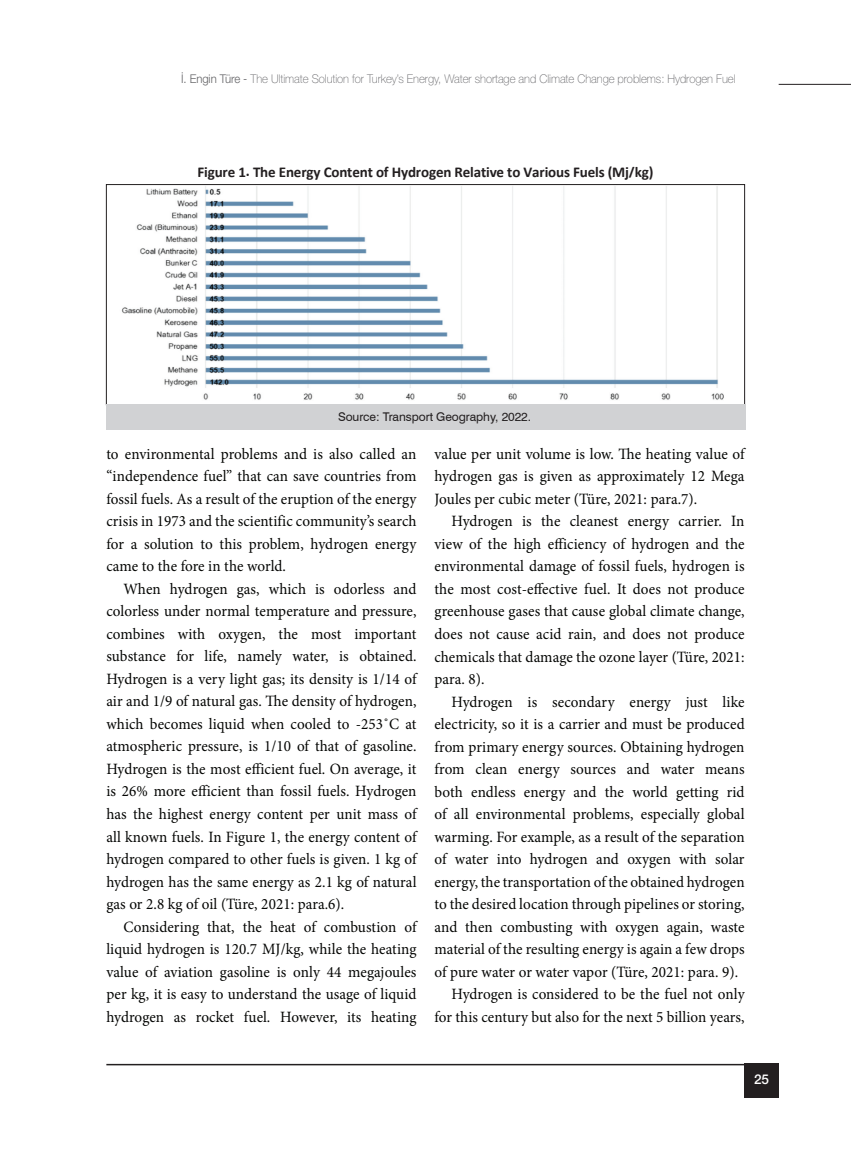
<style>
.page{position:relative;width:851px;height:1149px;background:#fff}
.page>*{position:absolute;margin:0;border:0;box-sizing:border-box;transform-origin:0 0}
.t1{font:15.75px/22.5px "Minion Pro";color:#040503;text-align:justify;scale:.96 1}
.t2{font:700 15px "Calibri";letter-spacing:-.01em;color:#231f20}
.t3{font:500 13.5px "Helvetica Neue LT Pro";color:#fff}
.t4{font:100 12px "Helvetica Neue LT Pro";letter-spacing:-.005em;color:#636366;scale:.94 1}
.t5{font:12px "Swiss 721 BT";letter-spacing:-.005em;color:#231f20}
.s1{font-weight:300}
.s2{font-family:"Helvetica Neue";font-weight:300}
</style>
<div class="page">
<hr style="left:106px;top:1063px;width:672px;height:1px;background:#231f20">
<div style="left:744px;top:1063px;width:34px;height:34px;background:#231f20"></div>
<hr style="left:778px;top:84px;width:72px;height:1px;background:#231f20">
<img style="left:121px;top:186px;width:603px;height:214px">
<div style="left:106px;top:184px;width:638px;height:221px;border:1px solid #231f20"></div>
<div style="left:106px;top:405px;width:640px;height:25px;background:#d1d2d4"></div>
<p class="t4" style="left:181px;top:72px;width:591px"><span class="s1">İ. Engin Türe</span> <span class="s2">-</span> The Ultimate Solution for Turkey’s Energy, Water shortage and Climate Change problems: Hydrogen Fuel</p>
<p class="t2" style="left:197px;top:161px;width:457px">Figure 1. The Energy Content of Hydrogen Relative to Various Fuels (Mj/kg)</p>
<p class="t5" style="left:338px;top:408px;width:194px">Source: Transport Geography, 2022.</p>
<p class="t1" style="left:106px;top:442px;width:324px">to environmental problems and is also called an “independence fuel” that can save countries from fossil fuels. As a result of the eruption of the energy crisis in 1973 and the scientific community’s search for a solution to this problem, hydrogen energy came to the fore in the world.</p>
<p class="t1" style="left:106px;top:577px;width:324px;text-indent:17px">When hydrogen gas, which is odorless and colorless under normal temperature and pressure, combines with oxygen, the most important substance for life, namely water, is obtained.<br>Hydrogen is a very light gas; its density is 1/14 of air and 1/9 of natural gas. The density of hydrogen, which becomes liquid when cooled to -253˚C at atmospheric pressure, is 1/10 of that of gasoline.<br>Hydrogen is the most efficient fuel. On average, it is 26% more efficient than fossil fuels. Hydrogen has the highest energy content per unit mass of all known fuels. In Figure 1, the energy content of hydrogen compared to other fuels is given. 1 kg of hydrogen has the same energy as 2.1 kg of natural gas or 2.8 kg of oil (Türe, 2021: para.6).</p>
<p class="t1" style="left:106px;top:915px;width:324px;text-indent:17px">Considering that, the heat of combustion of liquid hydrogen is 120.7 MJ/kg, while the heating value of aviation gasoline is only 44 megajoules per kg, it is easy to understand the usage of liquid hydrogen as rocket fuel. However, its heating</p>
<p class="t1" style="left:434px;top:442px;width:324px">value per unit volume is low. The heating value of hydrogen gas is given as approximately 12 Mega Joules per cubic meter (Türe, 2021: para.7).</p>
<p class="t1" style="left:434px;top:510px;width:324px;text-indent:17px">Hydrogen is the cleanest energy carrier. In view of the high efficiency of hydrogen and the environmental damage of fossil fuels, hydrogen is the most cost-effective fuel. It does not produce greenhouse gases that cause global climate change, does not cause acid rain, and does not produce chemicals that damage the ozone layer (Türe, 2021: para. 8).</p>
<p class="t1" style="left:451px;top:690px;width:307px">Hydrogen is secondary energy just like</p>
<p class="t1" style="left:434px;top:712px;width:324px">electricity, so it is a carrier and must be produced</p>
<p class="t1" style="left:434px;top:735px;width:324px">from primary energy sources. Obtaining hydrogen</p>
<p class="t1" style="left:434px;top:757px;width:324px">from clean energy sources and water means</p>
<p class="t1" style="left:434px;top:780px;width:324px">both endless energy and the world getting rid</p>
<p class="t1" style="left:434px;top:802px;width:324px">of all environmental problems, especially global</p>
<p class="t1" style="left:434px;top:825px;width:324px">warming. For example, as a result of the separation</p>
<p class="t1" style="left:434px;top:847px;width:324px">of water into hydrogen and oxygen with solar</p>
<p class="t1" style="left:434px;top:870px;width:324px">energy, the transportation of the obtained hydrogen</p>
<p class="t1" style="left:434px;top:892px;width:324px">to the desired location through pipelines or storing,</p>
<p class="t1" style="left:434px;top:915px;width:324px">and then combusting with oxygen again, waste</p>
<p class="t1" style="left:434px;top:937px;width:324px">material of the resulting energy is again a few drops</p>
<p class="t1" style="left:434px;top:960px;width:318px">of pure water or water vapor (Türe, 2021: para. 9).</p>
<p class="t1" style="left:451px;top:982px;width:307px">Hydrogen is considered to be the fuel not only</p>
<p class="t1" style="left:434px;top:1005px;width:324px">for this century but also for the next 5 billion years,</p>
<p class="t3" style="left:754px;top:1070px;width:17px">25</p>
</div>
